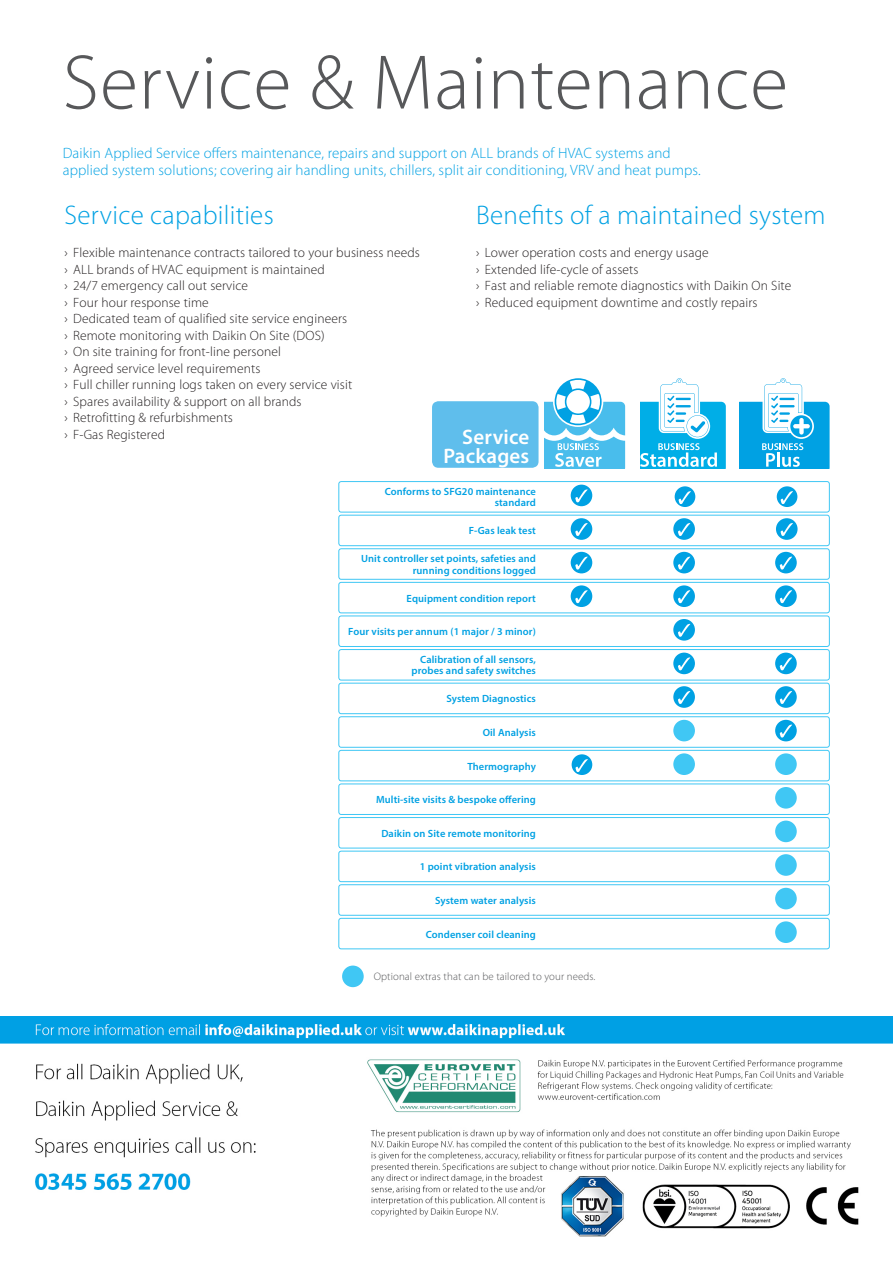
<style>
.page{position:relative;width:893px;height:1263px;background:#fff}
.page>*{position:absolute;margin:0;border:0;box-sizing:border-box;transform-origin:0 0}
.t1{font:300 78px "Myriad Pro";letter-spacing:.01em;color:#57585a}
.DA__Headline{font:300 27px "Myriad Pro";letter-spacing:.01em;color:#00a1e3}
.DA__Headline-2{font:600 21px "Myriad Pro";letter-spacing:.01em;color:#fff}
.DA__Headline-3{font:300 15px/16.5px "Myriad Pro";letter-spacing:.01em;color:#00a1e3}
.t2{font:300 13.5px "Myriad Pro";letter-spacing:.01em;color:#231f20}
.t3{font:300 10.8px "Myriad Pro";letter-spacing:.01em;color:#57585a}
.t4{font:600 10.5px/11.4px "Myriad Pro";letter-spacing:.01em;color:#00a1e3;text-align:right}
</style>
<div class="page">
<img style="left:0;top:1016px;width:893px;height:221px">
<div style="left:339px;top:481px;width:491px;height:31px;border:1px solid #40c7f4;border-radius:2px"></div>
<div style="left:571px;top:485px;width:21px;height:21px;background:#00a1e3;border-radius:50%"></div>
<svg style="left:575px;top:489px;width:13px;height:13px"></svg>
<div style="left:339px;top:515px;width:491px;height:31px;border:1px solid #40c7f4;border-radius:2px"></div>
<div style="left:571px;top:518px;width:21px;height:22px;background:#00a1e3;border-radius:50%"></div>
<svg style="left:575px;top:523px;width:13px;height:13px"></svg>
<div style="left:673px;top:518px;width:22px;height:22px;background:#00a1e3;border-radius:50%"></div>
<svg style="left:678px;top:523px;width:12px;height:13px"></svg>
<div style="left:776px;top:518px;width:22px;height:22px;background:#00a1e3;border-radius:50%"></div>
<svg style="left:781px;top:523px;width:12px;height:13px"></svg>
<div style="left:339px;top:548px;width:491px;height:31px;border:1px solid #40c7f4;border-radius:2px"></div>
<div style="left:571px;top:552px;width:21px;height:21px;background:#00a1e3;border-radius:50%"></div>
<svg style="left:575px;top:557px;width:13px;height:12px"></svg>
<div style="left:673px;top:552px;width:22px;height:21px;background:#00a1e3;border-radius:50%"></div>
<svg style="left:678px;top:557px;width:12px;height:12px"></svg>
<div style="left:775px;top:552px;width:22px;height:21px;background:#00a1e3;border-radius:50%"></div>
<svg style="left:780px;top:557px;width:12px;height:12px"></svg>
<div style="left:339px;top:582px;width:491px;height:31px;border:1px solid #40c7f4;border-radius:2px"></div>
<div style="left:571px;top:585px;width:21px;height:22px;background:#00a1e3;border-radius:50%"></div>
<svg style="left:575px;top:590px;width:13px;height:13px"></svg>
<svg style="left:673px;top:585px;width:22px;height:22px"></svg>
<svg style="left:678px;top:590px;width:12px;height:13px"></svg>
<svg style="left:775px;top:585px;width:22px;height:22px"></svg>
<svg style="left:780px;top:590px;width:12px;height:13px"></svg>
<div style="left:339px;top:616px;width:491px;height:31px;border:1px solid #40c7f4;border-radius:2px"></div>
<svg style="left:673px;top:619px;width:22px;height:22px"></svg>
<svg style="left:678px;top:624px;width:12px;height:13px"></svg>
<div style="left:339px;top:649px;width:491px;height:31px;border:1px solid #40c7f4;border-radius:2px"></div>
<div style="left:673px;top:653px;width:22px;height:21px;background:#00a1e3;border-radius:50%"></div>
<svg style="left:678px;top:657px;width:12px;height:13px"></svg>
<div style="left:775px;top:653px;width:22px;height:21px;background:#00a1e3;border-radius:50%"></div>
<svg style="left:780px;top:657px;width:12px;height:13px"></svg>
<div style="left:339px;top:683px;width:491px;height:31px;border:1px solid #40c7f4;border-radius:2px"></div>
<div style="left:673px;top:686px;width:22px;height:22px;background:#00a1e3;border-radius:50%"></div>
<svg style="left:678px;top:691px;width:12px;height:13px"></svg>
<div style="left:775px;top:686px;width:22px;height:22px;background:#00a1e3;border-radius:50%"></div>
<svg style="left:780px;top:691px;width:12px;height:13px"></svg>
<div style="left:339px;top:716px;width:491px;height:31px;border:1px solid #40c7f4;border-radius:2px"></div>
<div style="left:673px;top:720px;width:22px;height:21px;background:#40c7f4;border-radius:50%"></div>
<div style="left:775px;top:720px;width:22px;height:21px;background:#00a1e3;border-radius:50%"></div>
<svg style="left:780px;top:725px;width:12px;height:12px"></svg>
<div style="left:339px;top:750px;width:491px;height:31px;border:1px solid #40c7f4;border-radius:2px"></div>
<div style="left:572px;top:754px;width:20px;height:21px;background:#00a1e3;border-radius:50%"></div>
<svg style="left:576px;top:759px;width:12px;height:13px"></svg>
<div style="left:673px;top:753px;width:22px;height:22px;background:#40c7f4;border-radius:50%"></div>
<div style="left:775px;top:753px;width:22px;height:22px;background:#40c7f4;border-radius:50%"></div>
<div style="left:339px;top:784px;width:491px;height:31px;border:1px solid #40c7f4;border-radius:2px"></div>
<div style="left:775px;top:787px;width:22px;height:22px;background:#40c7f4;border-radius:50%"></div>
<div style="left:339px;top:817px;width:491px;height:31px;border:1px solid #40c7f4;border-radius:2px"></div>
<div style="left:775px;top:820px;width:22px;height:22px;background:#40c7f4;border-radius:50%"></div>
<div style="left:339px;top:851px;width:491px;height:31px;border:1px solid #40c7f4;border-radius:2px"></div>
<div style="left:775px;top:854px;width:22px;height:22px;background:#40c7f4;border-radius:50%"></div>
<div style="left:339px;top:884px;width:491px;height:31px;border:1px solid #40c7f4;border-radius:2px"></div>
<div style="left:775px;top:888px;width:22px;height:21px;background:#40c7f4;border-radius:50%"></div>
<div style="left:339px;top:918px;width:491px;height:31px;border:1px solid #40c7f4;border-radius:2px"></div>
<div style="left:775px;top:921px;width:22px;height:22px;background:#40c7f4;border-radius:50%"></div>
<svg style="left:544px;top:378px;width:81px;height:90px"></svg>
<svg style="left:640px;top:378px;width:86px;height:90px"></svg>
<svg style="left:740px;top:378px;width:90px;height:90px"></svg>
<div style="left:675px;top:486px;width:20px;height:21px;background:#00a1e3;border-radius:50%"></div>
<svg style="left:679px;top:491px;width:12px;height:13px"></svg>
<div style="left:777px;top:486px;width:20px;height:21px;background:#00a1e3;border-radius:50%"></div>
<svg style="left:781px;top:491px;width:12px;height:13px"></svg>
<div style="left:342px;top:965px;width:22px;height:22px;background:#40c7f4;border-radius:50%"></div>
<div style="left:432px;top:401px;width:107px;height:67px;background:#5fbeec;border-radius:6px"></div>
<p class="t1" style="left:63px;top:36px;width:727px">Service &amp; Maintenance</p>
<p class="DA__Headline-3" style="left:63px;top:145px;width:639px">Daikin Applied Service offers maintenance, repairs and support on ALL brands of HVAC systems and applied system solutions; covering air handling units, chillers, split air conditioning, VRV and heat pumps.</p>
<p class="DA__Headline" style="left:65px;top:199px;width:211px">Service capabilities</p>
<p class="t2" style="left:65px;top:244px;width:357px">› Flexible maintenance contracts tailored to your business needs</p>
<p class="t2" style="left:65px;top:261px;width:262px">› ALL brands of HVAC equipment is maintained</p>
<p class="t2" style="left:65px;top:277px;width:185px">› 24/7 emergency call out service</p>
<p class="t2" style="left:65px;top:294px;width:146px">› Four hour response time</p>
<p class="t2" style="left:65px;top:310px;width:284px">› Dedicated team of qualified site service engineers</p>
<p class="t2" style="left:65px;top:327px;width:262px">› Remote monitoring with Daikin On Site (DOS)</p>
<p class="t2" style="left:65px;top:343px;width:218px">› On site training for front-line personel</p>
<p class="t2" style="left:65px;top:360px;width:197px">› Agreed service level requirements</p>
<p class="t2" style="left:65px;top:376px;width:289px">› Full chiller running logs taken on every service visit</p>
<p class="t2" style="left:65px;top:393px;width:239px">› Spares availability &amp; support on all brands</p>
<p class="t2" style="left:65px;top:409px;width:170px">› Retrofitting &amp; refurbishments</p>
<p class="t2" style="left:65px;top:426px;width:102px">› F-Gas Registered</p>
<p class="DA__Headline" style="left:476px;top:199px;width:351px">Benefits of a maintained system</p>
<p class="t2" style="left:476px;top:244px;width:234px">› Lower operation costs and energy usage</p>
<p class="t2" style="left:476px;top:261px;width:164px">› Extended life-cycle of assets</p>
<p class="t2" style="left:476px;top:277px;width:317px">› Fast and reliable remote diagnostics with Daikin On Site</p>
<p class="t2" style="left:476px;top:294px;width:283px">› Reduced equipment downtime and costly repairs</p>
<p class="DA__Headline-2" style="left:462px;top:424px;width:69px">Service</p>
<p class="DA__Headline-2" style="left:443px;top:443px;width:88px">Packages</p>
<p class="t4" style="left:385px;top:485px;width:153px">Conforms to SFG20 maintenance standard</p>
<p class="t4" style="left:469px;top:525px;width:69px">F-Gas leak test</p>
<p class="t4" style="left:361px;top:553px;width:176px">Unit controller set points, safeties and running conditions logged</p>
<p class="t4" style="left:407px;top:592px;width:131px">Equipment condition report</p>
<p class="t4" style="left:348px;top:626px;width:189px">Four visits per annum (1 major / 3 minor)</p>
<p class="t4" style="left:411px;top:653px;width:126px">Calibration of all sensors, probes and safety switches</p>
<p class="t4" style="left:446px;top:693px;width:91px">System Diagnostics</p>
<p class="t4" style="left:483px;top:726px;width:55px">Oil Analysis</p>
<p class="t4" style="left:467px;top:760px;width:70px">Thermography</p>
<p class="t4" style="left:376px;top:794px;width:161px">Multi-site visits &amp; bespoke offering</p>
<p class="t4" style="left:381px;top:827px;width:156px">Daikin on Site remote monitoring</p>
<p class="t4" style="left:420px;top:861px;width:118px">1 point vibration analysis</p>
<p class="t4" style="left:435px;top:894px;width:102px">System water analysis</p>
<p class="t4" style="left:426px;top:928px;width:112px">Condenser coil cleaning</p>
<p class="t3" style="left:374px;top:970px;width:223px">Optional extras that can be tailored to your needs.</p>
</div>
